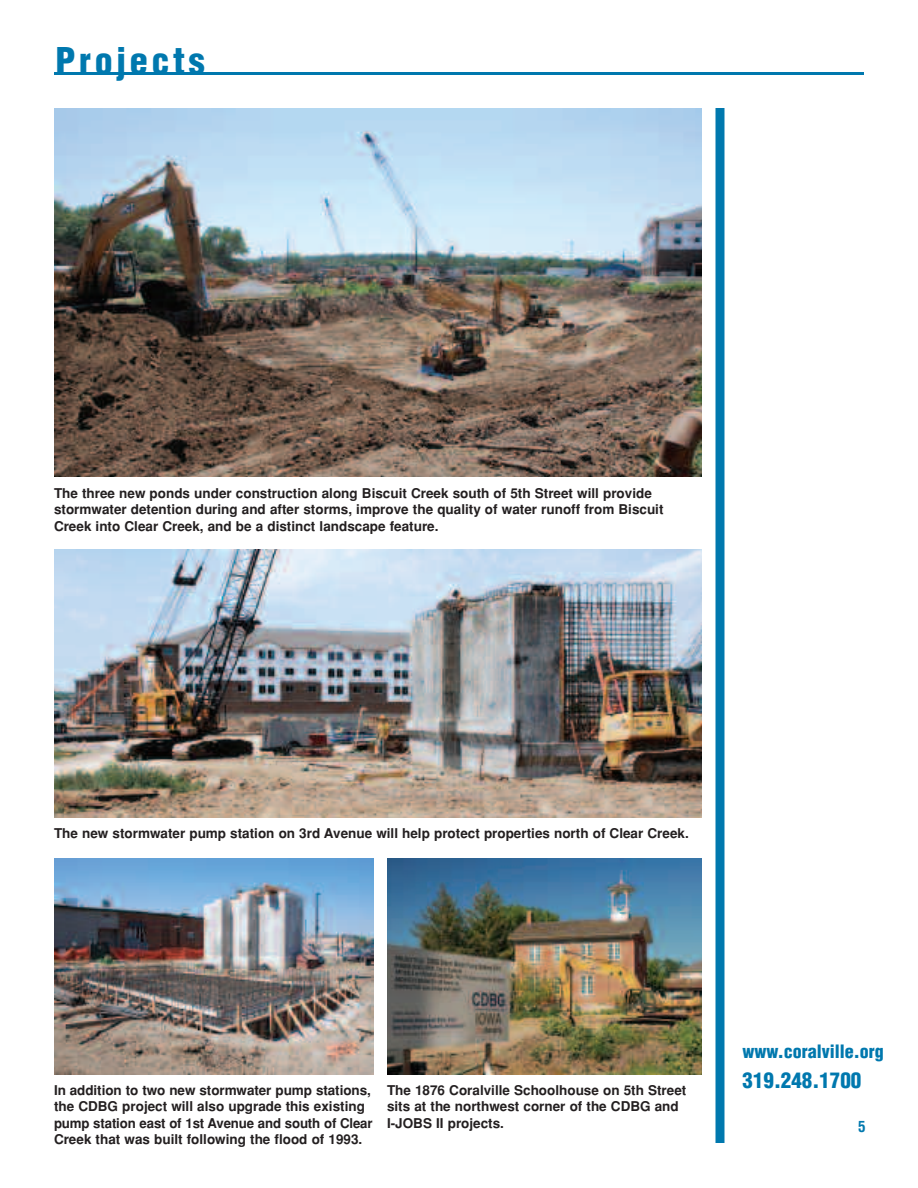
<style>
.page{position:relative;width:918px;height:1188px;background:#fff}
.page>*{position:absolute;margin:0;border:0;box-sizing:border-box;transform-origin:0 0}
.t1{font:900 condensed 36px "Helvetica";letter-spacing:.1em;color:#0078ae}
.t2{font:900 condensed 21px "Helvetica";color:#0078ae}
.t3{font:900 condensed 18px "Helvetica";color:#0078ae}
.t4{font:700 condensed 15px "Helvetica";color:#0078ae}
.t5{font:700 13.5px/16.5px "Helvetica";color:#231f20}
</style>
<div class="page">
<hr style="left:54px;top:72px;width:810px;height:3px;background:#0078ae">
<div style="left:716px;top:108px;width:8px;height:1035px;background:#0078ae"></div>
<img style="left:54px;top:108px;width:648px;height:369px">
<img style="left:54px;top:549px;width:648px;height:269px">
<img style="left:54px;top:858px;width:320px;height:216px">
<img style="left:387px;top:858px;width:315px;height:216px">
<h1 class="t1" style="left:56px;top:40px;width:151px">Projects</h1>
<p class="t5" style="left:54px;top:485px;width:611px">The three new ponds under construction along Biscuit Creek south of 5th Street will provide stormwater detention during and after storms, improve the quality of water runoff from Biscuit<br>Creek into Clear Creek, and be a distinct landscape feature.</p>
<p class="t5" style="left:54px;top:825px;width:636px">The new stormwater pump station on 3rd Avenue will help protect properties north of Clear Creek.</p>
<p class="t5" style="left:54px;top:1082px;width:320px">In addition to two new stormwater pump stations, the CDBG project will also upgrade this existing pump station east of 1st Avenue and south of Clear Creek that was built following the flood of 1993.</p>
<p class="t5" style="left:387px;top:1082px;width:301px">The 1876 Coralville Schoolhouse on 5th Street sits at the northwest corner of the CDBG and<br>I-JOBS II projects.</p>
<h3 class="t3" style="left:742px;top:1041px;width:143px">www.coralville.org</h3>
<h2 class="t2" style="left:742px;top:1068px;width:120px">319.248.1700</h2>
<p class="t4" style="left:858px;top:1118px;width:9px">5</p>
</div>
